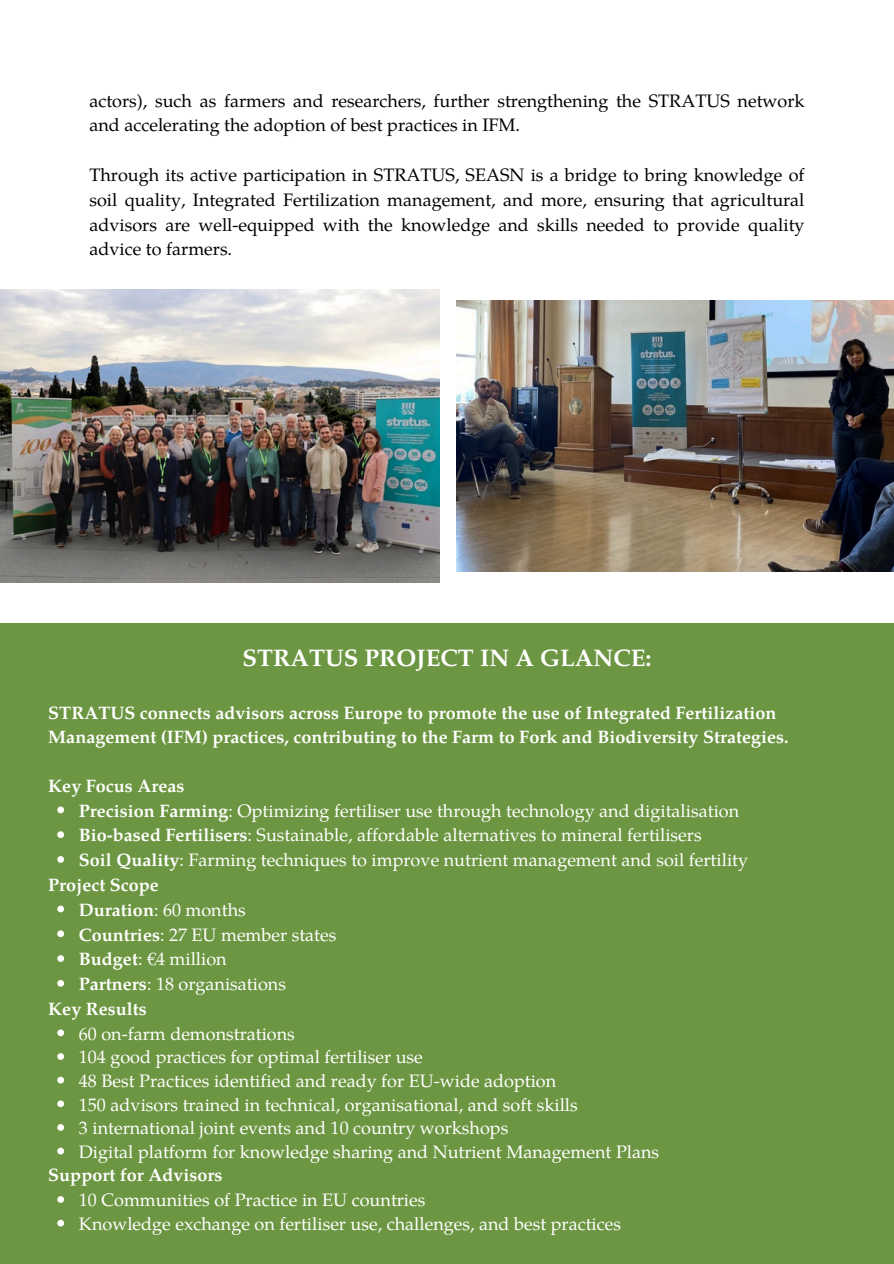
<style>
.page{position:relative;width:894px;height:1264px;background:#fff}
.page>*{position:absolute;margin:0;border:0;box-sizing:border-box;transform-origin:0 0}
.t1{font:700 24px "Te X Gyre Pagella";color:#fff}
.t2{font:18px "Te X Gyre Pagella";color:#fff}
.t3{font:18px/24.8px "Te X Gyre Pagella";color:#000}
.t4{font:700 18px/24.8px "Te X Gyre Pagella";color:#fff}
.s1{font-weight:700}
</style>
<div class="page">
<img style="left:0;top:289px;width:439px;height:293px">
<div style="left:0;top:623px;width:893px;height:640px;background:#6c9642"></div>
<img style="left:456px;top:300px;width:437px;height:271px">
<svg style="left:57px;top:806px;width:7px;height:7px"></svg>
<svg style="left:57px;top:831px;width:7px;height:7px"></svg>
<svg style="left:57px;top:856px;width:7px;height:6px"></svg>
<svg style="left:57px;top:905px;width:7px;height:7px"></svg>
<svg style="left:57px;top:930px;width:7px;height:7px"></svg>
<svg style="left:57px;top:955px;width:7px;height:6px"></svg>
<svg style="left:57px;top:980px;width:7px;height:6px"></svg>
<svg style="left:57px;top:1029px;width:7px;height:7px"></svg>
<svg style="left:57px;top:1053px;width:7px;height:6px"></svg>
<svg style="left:57px;top:1076px;width:7px;height:7px"></svg>
<svg style="left:57px;top:1100px;width:7px;height:7px"></svg>
<svg style="left:57px;top:1124px;width:7px;height:6px"></svg>
<svg style="left:57px;top:1147px;width:7px;height:7px"></svg>
<svg style="left:57px;top:1196px;width:7px;height:6px"></svg>
<svg style="left:57px;top:1219px;width:7px;height:7px"></svg>
<p class="t3" style="left:89px;top:87px;width:716px">actors), such as farmers and researchers, further strengthening the STRATUS network and accelerating the adoption of best practices in IFM.</p>
<p class="t3" style="left:89px;top:161px;width:716px;text-align:justify">Through its active participation in STRATUS, SEASN is a bridge to bring knowledge of soil quality, Integrated Fertilization management, and more, ensuring that agricultural advisors are well-equipped with the knowledge and skills needed to provide quality advice to farmers.</p>
<h1 class="t1" style="left:242px;top:640px;width:410px">STRATUS PROJECT IN A GLANCE:</h1>
<h2 class="t4" style="left:48px;top:699px;width:741px">STRATUS connects advisors across Europe to promote the use of Integrated Fertilization<br>Management (IFM) practices, contributing to the Farm to Fork and Biodiversity Strategies.</h2>
<h2 class="t4" style="left:48px;top:772px;width:138px">Key Focus Areas</h2>
<p class="t2" style="left:79px;top:797px;width:661px"><span class="s1">Precision Farming</span>: Optimizing fertiliser use through technology and digitalisation</p>
<p class="t2" style="left:79px;top:821px;width:624px"><span class="s1">Bio-based Fertilisers</span>: Sustainable, affordable alternatives to mineral fertilisers</p>
<p class="t2" style="left:79px;top:846px;width:670px"><span class="s1">Soil Quality</span>: Farming techniques to improve nutrient management and soil fertility</p>
<h2 class="t4" style="left:48px;top:871px;width:112px">Project Scope</h2>
<p class="t2" style="left:79px;top:896px;width:168px"><span class="s1">Duration</span>: 60 months</p>
<p class="t2" style="left:79px;top:920px;width:259px"><span class="s1">Countries</span>: 27 EU member states</p>
<p class="t2" style="left:79px;top:945px;width:149px"><span class="s1">Budget</span>: €4 million</p>
<p class="t2" style="left:79px;top:970px;width:208px"><span class="s1">Partners</span>: 18 organisations</p>
<h2 class="t4" style="left:48px;top:995px;width:100px">Key Results</h2>
<p class="t2" style="left:79px;top:1019px;width:217px">60 on-farm demonstrations</p>
<p class="t2" style="left:79px;top:1043px;width:345px">104 good practices for optimal fertiliser use</p>
<p class="t2" style="left:79px;top:1067px;width:478px">48 Best Practices identified and ready for EU-wide adoption</p>
<p class="t2" style="left:79px;top:1090px;width:500px">150 advisors trained in technical, organisational, and soft skills</p>
<p class="t2" style="left:79px;top:1114px;width:431px">3 international joint events and 10 country workshops</p>
<p class="t2" style="left:79px;top:1138px;width:581px">Digital platform for knowledge sharing and Nutrient Management Plans</p>
<h2 class="t4" style="left:48px;top:1161px;width:176px">Support for Advisors</h2>
<p class="t2" style="left:79px;top:1186px;width:348px">10 Communities of Practice in EU countries</p>
<p class="t2" style="left:79px;top:1210px;width:543px">Knowledge exchange on fertiliser use, challenges, and best practices</p>
</div>
